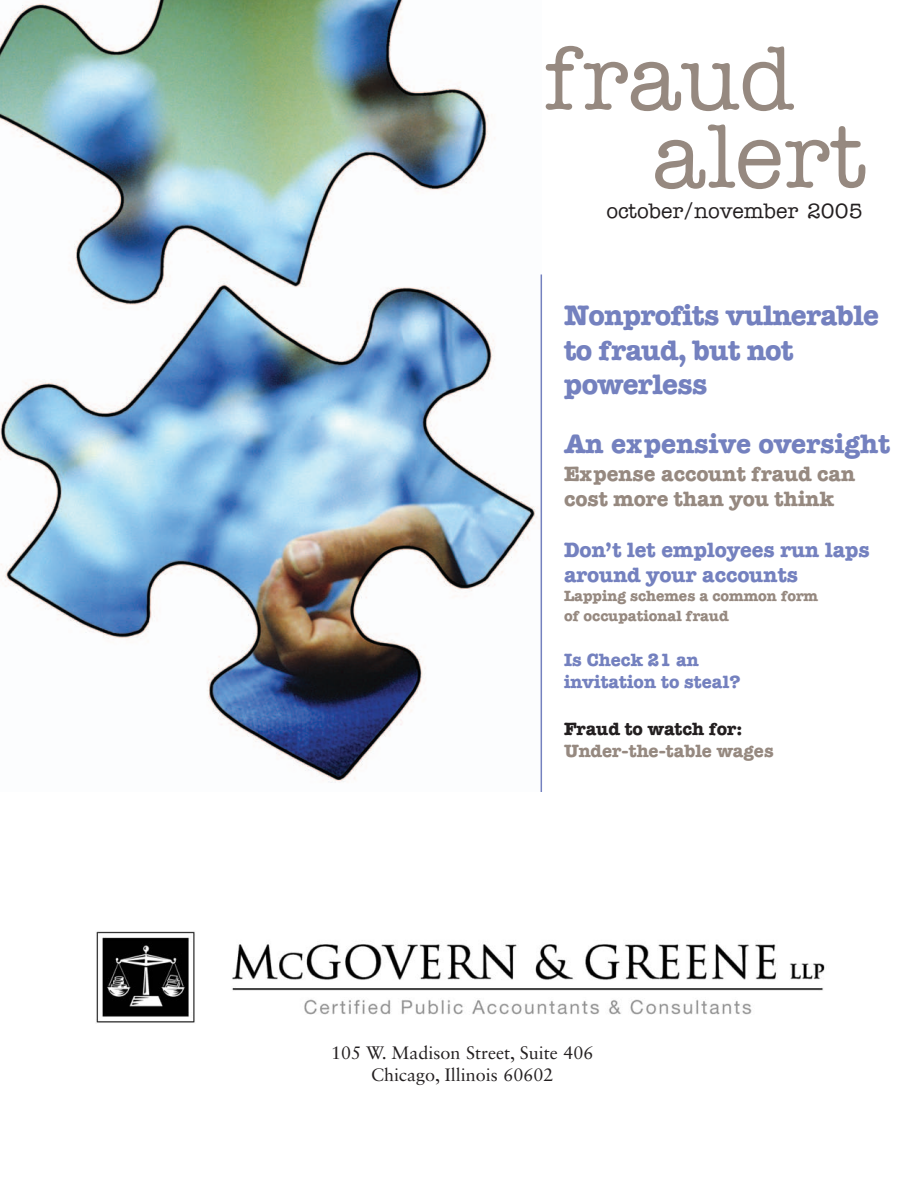
<style>
.page{position:relative;width:918px;height:1188px;background:#fff}
.page>*{position:absolute;margin:0;border:0;box-sizing:border-box;transform-origin:0 0}
.t1{font:500 90px/78px "American Typewriter Std";color:#968980}
.t2{font:700 28.5px/34.2px "American Typewriter Std";letter-spacing:-.02em;color:#7481bf}
.t3{font:700 27px "American Typewriter Std";color:#7481bf}
.t4{font:700 21px/25.2px "American Typewriter Std";color:#968980}
.t5{font:700 21px/25.2px "American Typewriter Std";color:#7481bf}
.t6{font:500 21px "American Typewriter Std";color:#231f20}
.t7{font:18px/21.6px "Sabon LT Std";color:#231f20;text-align:center}
.t8{font:700 18px/21.6px "American Typewriter Std";color:#7481bf}
.t9{font:700 18px "American Typewriter Std";color:#968980}
.t10{font:700 18px "American Typewriter Std";color:#231f20}
.t11{font:700 15px/19.5px "American Typewriter Std";color:#968980}
</style>
<div class="page">
<img style="left:0;top:0;width:541px;height:792px">
<hr style="left:541px;top:274px;width:1px;height:518px;background:#7481bf">
<img style="left:232px;top:944px;width:593px;height:71px">
<img style="left:96px;top:931px;width:99px;height:92px">
<h1 class="t1" style="left:652px;top:47px;width:216px;text-indent:-108px">fraud alert</h1>
<p class="t6" style="left:606px;top:204px;width:258px">october/november 2005</p>
<h2 class="t2" style="left:564px;top:301px;width:317px">Nonprofits vulnerable to fraud, but not powerless</h2>
<h3 class="t3" style="left:564px;top:434px;width:328px">An expensive oversight</h3>
<p class="t4" style="left:564px;top:463px;width:293px">Expense account fraud can cost more than you think</p>
<p class="t5" style="left:564px;top:539px;width:307px">Don’t let employees run laps around your accounts</p>
<p class="t11" style="left:564px;top:588px;width:256px">Lapping schemes a common form of occupational fraud</p>
<p class="t8" style="left:564px;top:651px;width:179px">Is Check 21 an invitation to steal?</p>
<p class="t10" style="left:564px;top:723px;width:180px">Fraud to watch for:</p>
<p class="t9" style="left:564px;top:744px;width:211px">Under-the-table wages</p>
<p class="t7" style="left:331px;top:1044px;width:264px">105 W. Madison Street, Suite 406<br>Chicago, Illinois 60602</p>
</div>
